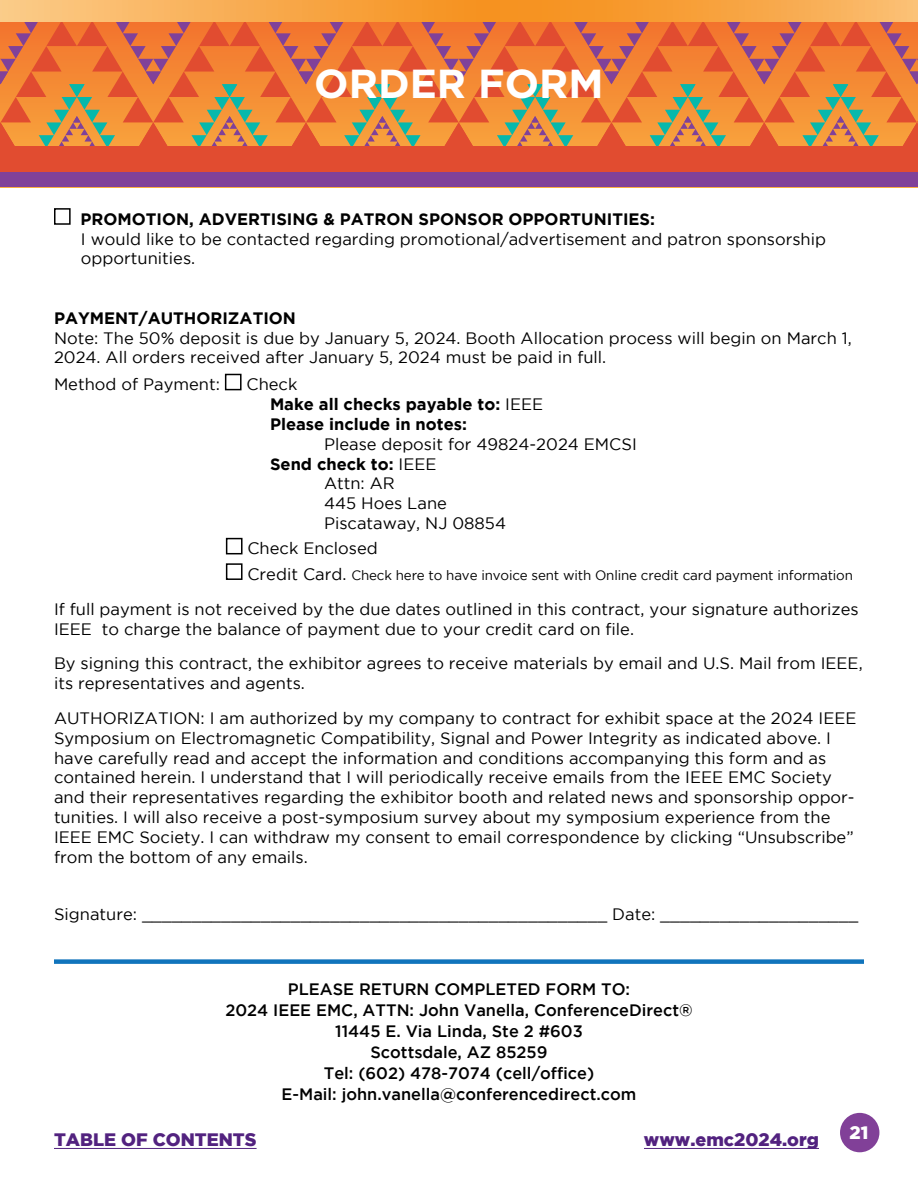
<style>
.page{position:relative;width:918px;height:1188px;background:#fff}
.page>*{position:absolute;margin:0;border:0;box-sizing:border-box;transform-origin:0 0}
.t1{font:700 40.5px "Gotham";color:#fff}
.t2{font:900 18px "Gotham";color:#52227f}
.t3{font:900 18px "Gotham";color:#fff}
.t4{font:16.5px/19.8px "Gotham";color:#000}
.t5{font:500 16.5px "Gotham";color:#000}
.t6{font:700 16.5px "Gotham";color:#000}
.t7{font:13.5px "Gotham";letter-spacing:-.01em;color:#000}
.s1{font-weight:400}
.s2{font-size:16.5px}
</style>
<div class="page">
<svg style="left:0;top:22px;width:918px;height:125px;background:#df7c3e"></svg>
<div style="left:0;top:172px;width:918px;height:15px;background:#804199"></div>
<svg style="left:0;top:0;width:918px;height:22px;background:#f8a849"></svg>
<div style="left:0;top:147px;width:918px;height:25px;background:#e14c30"></div>
<div style="left:54px;top:208px;width:17px;height:17px;border:2px solid #000"></div>
<div style="left:225px;top:374px;width:17px;height:16px;border:2px solid #000"></div>
<div style="left:226px;top:538px;width:17px;height:16px;border:2px solid #000"></div>
<div style="left:226px;top:563px;width:17px;height:17px;border:2px solid #000"></div>
<div style="left:54px;top:959px;width:810px;height:5px;background:#1074bc"></div>
<div style="left:840px;top:1113px;width:39px;height:39px;background:#814098;border-radius:50%"></div>
<hr style="left:644px;top:1148px;width:175px;height:1px;background:#52227f">
<hr style="left:54px;top:1148px;width:203px;height:1px;background:#52227f">
<p class="t1" style="left:314px;top:60px;width:291px">ORDER FORM</p>
<p class="t6" style="left:81px;top:209px;width:576px">PROMOTION, ADVERTISING &amp; PATRON SPONSOR OPPORTUNITIES:</p>
<p class="t4" style="left:81px;top:229px;width:747px">I would like to be contacted regarding promotional/advertisement and patron sponsorship</p>
<p class="t4" style="left:81px;top:248px;width:116px">opportunities.</p>
<p class="t6" style="left:54px;top:308px;width:243px">PAYMENT/AUTHORIZATION</p>
<p class="t4" style="left:54px;top:328px;width:799px">Note: The 50% deposit is due by January 5, 2024. Booth Allocation process will begin on March 1,<br>2024. All orders received after January 5, 2024 must be paid in full.</p>
<p class="t4" style="left:54px;top:374px;width:167px">Method of Payment:</p>
<p class="t4" style="left:246px;top:374px;width:52px">Check</p>
<p class="t6" style="left:270px;top:395px;width:275px">Make all checks payable to: <span class="s1">IEEE</span></p>
<p class="t6" style="left:270px;top:415px;width:198px">Please include in notes:</p>
<p class="t4" style="left:324px;top:434px;width:314px">Please deposit for 49824-2024 EMCSI</p>
<p class="t6" style="left:270px;top:454px;width:168px">Send check to: <span class="s1">IEEE</span></p>
<p class="t4" style="left:324px;top:473px;width:72px">Attn: AR</p>
<p class="t4" style="left:324px;top:493px;width:125px">445 Hoes Lane</p>
<p class="t4" style="left:324px;top:513px;width:184px">Piscataway, NJ 08854</p>
<p class="t4" style="left:247px;top:538px;width:132px">Check Enclosed</p>
<p class="t7" style="left:247px;top:568px;width:607px"><span class="s2">Credit Card.</span> Check here to have invoice sent with Online credit card payment information</p>
<p class="t4" style="left:54px;top:599px;width:806px">If full payment is not received by the due dates outlined in this contract, your signature authorizes<br>IEEE to charge the balance of payment due to your credit card on file.</p>
<p class="t4" style="left:54px;top:653px;width:810px">By signing this contract, the exhibitor agrees to receive materials by email and U.S. Mail from IEEE, its representatives and agents.</p>
<p class="t4" style="left:54px;top:708px;width:804px">AUTHORIZATION: I am authorized by my company to contract for exhibit space at the 2024 IEEE Symposium on Electromagnetic Compatibility, Signal and Power Integrity as indicated above. I have carefully read and accept the information and conditions accompanying this form and as contained herein. I understand that I will periodically receive emails from the IEEE EMC Society and their representatives regarding the exhibitor booth and related news and sponsorship oppor&shy;tunities. I will also receive a post-symposium survey about my symposium experience from the IEEE EMC Society. I can withdraw my consent to email correspondence by clicking “Unsubscribe” from the bottom of any emails.</p>
<p class="t4" style="left:54px;top:904px;width:806px">Signature: _______________________________________________ Date: ____________________</p>
<p class="t5" style="left:288px;top:979px;width:344px">PLEASE RETURN COMPLETED FORM TO:</p>
<p class="t5" style="left:225px;top:1000px;width:469px">2024 IEEE EMC, ATTN: John Vanella, ConferenceDirect®</p>
<p class="t5" style="left:335px;top:1021px;width:249px">11445 E. Via Linda, Ste 2 #603</p>
<p class="t5" style="left:370px;top:1042px;width:179px">Scottsdale, AZ 85259</p>
<p class="t5" style="left:324px;top:1063px;width:272px">Tel: (602) 478-7074 (cell/office)</p>
<p class="t5" style="left:282px;top:1084px;width:356px">E-Mail: john.vanella@conferencedirect.com</p>
<p class="t2" style="left:644px;top:1129px;width:177px">www.emc2024.org</p>
<p class="t2" style="left:54px;top:1129px;width:204px">TABLE OF CONTENTS</p>
<p class="t3" style="left:850px;top:1122px;width:20px">21</p>
</div>
